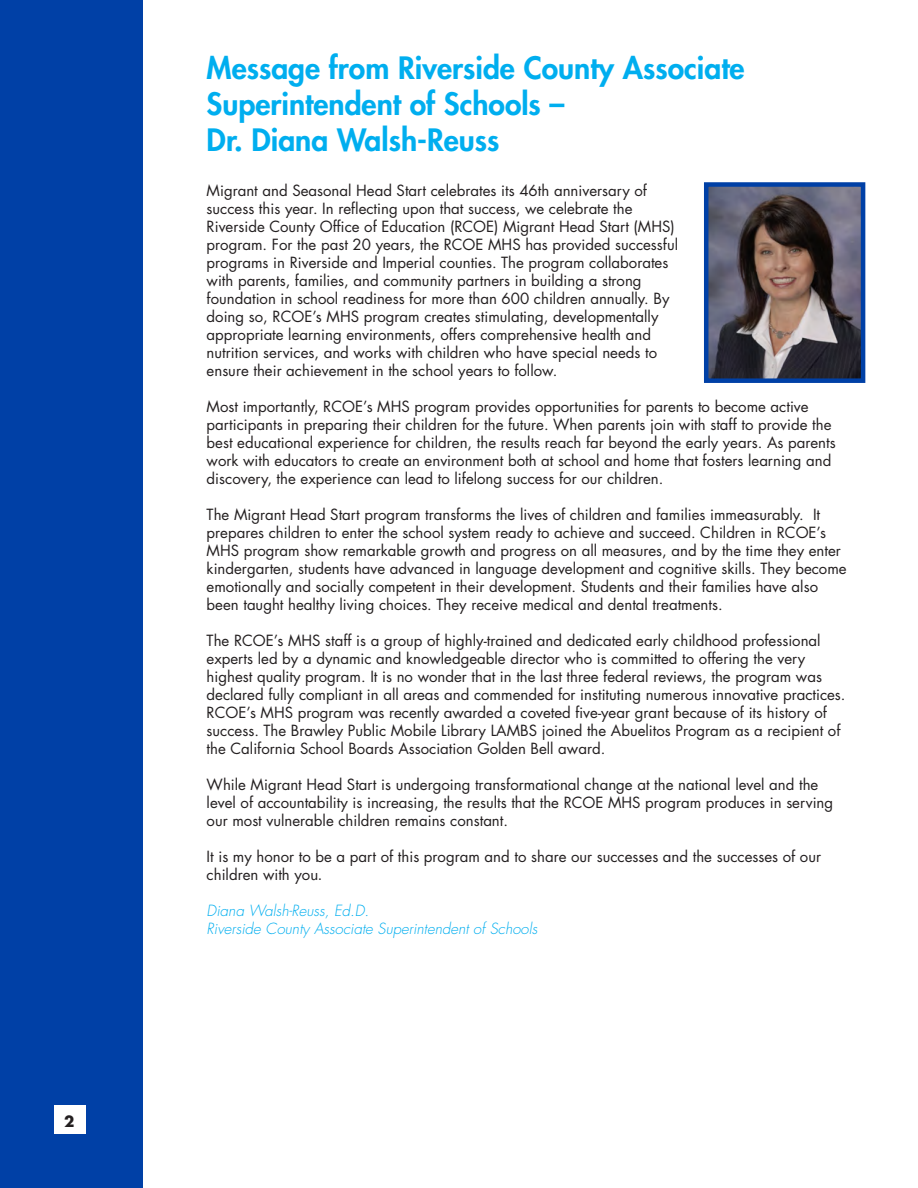
<style>
.page{position:relative;width:918px;height:1188px;background:#fff}
.page>*{position:absolute;margin:0;border:0;box-sizing:border-box;transform-origin:0 0}
.t1{font:800 30px/36px "Futura Std";color:#00aeef}
.t2{font:15px/18px "Futura Std";color:#231f20}
.t3{font:italic 300 15px "Futura Std";color:#00aeef}
.t4{font:700 15px "Futura Std";color:#231f20}
.s1{font-family:"Calibri"}
</style>
<div class="page">
<hr style="left:917px;top:0;width:1px;height:1188px;background:#c6eafa">
<div style="left:0;top:0;width:142px;height:1188px;background:#0040a6"></div>
<div style="left:54px;top:1106px;width:32px;height:28px;background:#fff"></div>
<img style="left:709px;top:187px;width:151px;height:191px">
<div style="left:704px;top:182px;width:161px;height:201px;border:4px solid #0040a6"></div>
<p class="t4" style="left:64px;top:1112px;width:12px">2</p>
<p class="t1" style="left:207px;top:50px;width:539px">Message from Riverside County Associate<br>Superintendent of Schools –</p>
<p class="t1" style="left:207px;top:122px;width:294px">Dr. Diana Walsh-Reuss</p>
<p class="t2" style="left:207px;top:181px;width:473px">Migrant and Seasonal Head Start celebrates its 46th anniversary of success this year. In reflecting upon that success, we celebrate the Riverside County Office of Education (RCOE) Migrant Head Start (MHS) program. For the past 20 years, the RCOE MHS has provided successful programs in Riverside and Imperial counties. The program collaborates with parents, families, and community partners in building a strong foundation in school readiness for more than 600 children annually. By doing so, RCOE’s MHS program creates stimulating, developmentally appropriate learning environments, offers comprehensive health and nutrition services, and works with children who have special needs to ensure their achievement in the school years to follow.</p>
<p class="t2" style="left:207px;top:397px;width:631px">Most importantly, RCOE’s MHS program provides opportunities for parents to become active participants in preparing their children for the future. When parents join with staff to provide the best educational experience for children, the results reach far beyond the early years. As parents work with educators to create an environment both at school and home that fosters learning and discovery, the experience can lead to lifelong success for our children.</p>
<p class="t2" style="left:207px;top:505px;width:642px">The Migrant Head Start program transforms the lives of children and families immeasurably. It prepares children to enter the school system ready to achieve and succeed. Children in RCOE’s MHS program show remarkable growth and progress on all measures, and by the time they enter kindergarten, students have advanced in language development and cognitive skills. They become emotionally and socially competent in their development. Students and their families have also been taught healthy living choices. They receive medical and dental treatments.</p>
<p class="t2" style="left:207px;top:631px;width:640px">The RCOE’s MHS staff is a group of highly-trained and dedicated early childhood professional experts led by a dynamic and knowledgeable director who is committed to offering the very highest quality program. It is no wonder that in the last three federal reviews, the program was declared fully compliant in all areas and commended for instituting numerous innovative practices.<br>RCOE’s MHS program was recently awarded a coveted five-year grant because of its history of success. The Brawley Public Mobile Library LAMBS joined the Abuelitos Program as a recipient of the California School Boards Association Golden Bell award.</p>
<p class="t2" style="left:207px;top:775px;width:628px">While Migrant Head Start is undergoing transformational change at the national level and the level of accountability is increasing, the results that the RCOE MHS program produces in serving our most vulnerable children remains constant.</p>
<p class="t2" style="left:207px;top:847px;width:616px">It is my honor to be a part of this program and to share our successes and the successes of our children with yo<span class="s1">u.</span></p>
<p class="t3" style="left:207px;top:901px;width:164px">Diana Walsh-Reuss, Ed.D.</p>
<p class="t3" style="left:207px;top:919px;width:332px">Riverside County Associate Superintendent of Schools</p>
</div>
